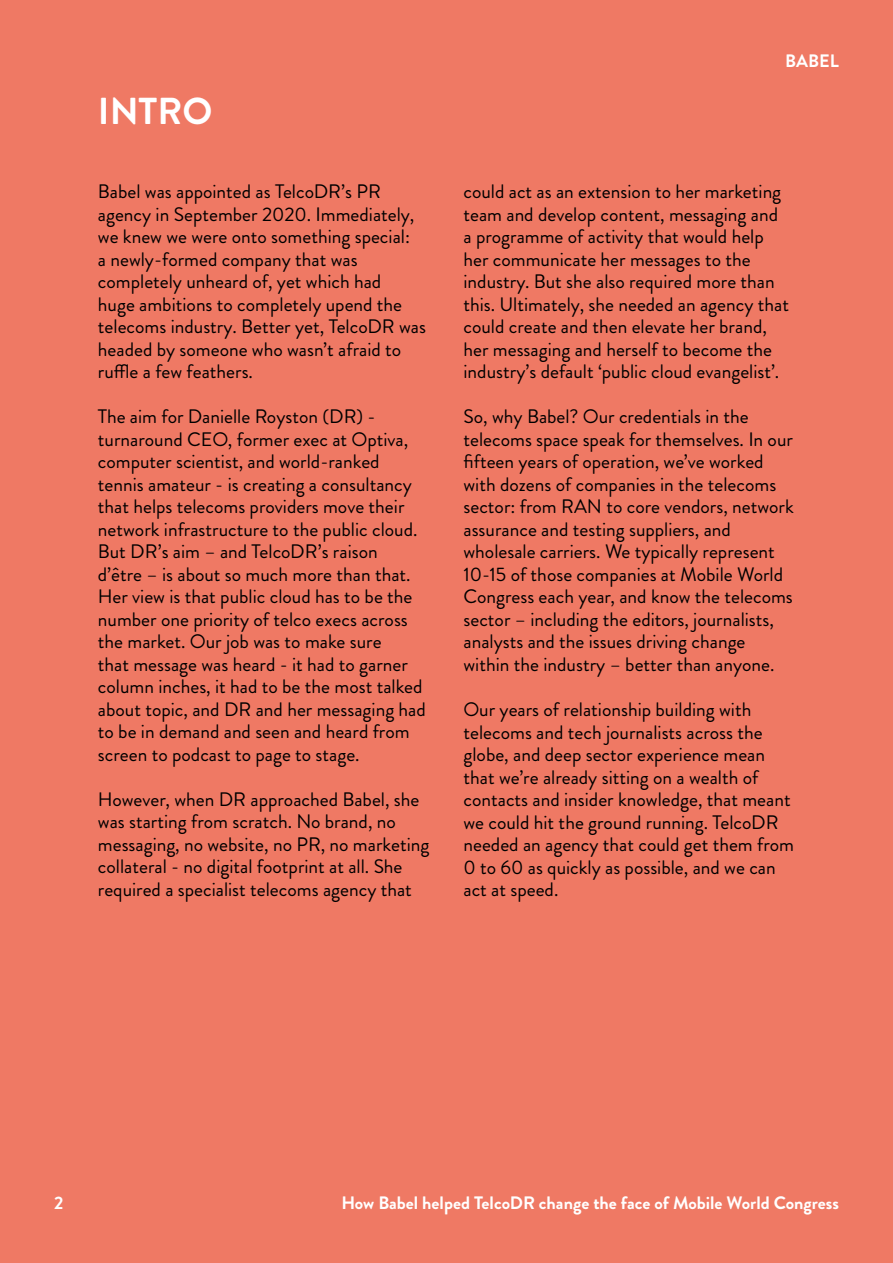
<style>
.page{position:relative;width:893px;height:1263px;background:#ef7964}
.page>*{position:absolute;margin:0;border:0;box-sizing:border-box;transform-origin:0 0}
.t1{font:700 37.5px "Brandon Grotesque";color:#fff}
.t2{font:19.5px/22.5px "Brandon Grotesque";color:#000}
.t3{font:700 18px "Brandon Grotesque";color:#fff}
</style>
<div class="page">
<h1 class="t1" style="left:98px;top:85px;width:116px">INTRO</h1>
<p class="t2" style="left:98px;top:181px;width:330px">Babel was appointed as TelcoDR’s PR agency in September 2020. Immediately, we knew we were onto something special:<br>a newly-formed company that was completely unheard of, yet which had<br>huge ambitions to completely upend the telecoms industry. Better yet, TelcoDR was headed by someone who wasn’t afraid to ruffle a few feathers.</p>
<p class="t2" style="left:98px;top:406px;width:329px">The aim for Danielle Royston (DR) - turnaround CEO, former exec at Optiva, computer scientist, and world-ranked tennis amateur - is creating a consultancy that helps telecoms providers move their network infrastructure to the public cloud.<br>But DR’s aim – and TelcoDR’s raison d’être – is about so much more than that.<br>Her view is that public cloud has to be the number one priority of telco execs across the market. Our job was to make sure<br>that message was heard - it had to garner column inches, it had to be the most talked about topic, and DR and her messaging had to be in demand and seen and heard from screen to podcast to page to stage.</p>
<p class="t2" style="left:98px;top:788px;width:333px">However, when DR approached Babel, she was starting from scratch. No brand, no messaging, no website, no PR, no marketing collateral - no digital footprint at all. She required a specialist telecoms agency that</p>
<p class="t3" style="left:785px;top:48px;width:55px">BABEL</p>
<p class="t2" style="left:463px;top:181px;width:327px">could act as an extension to her marketing team and develop content, messaging and a programme of activity that would help her communicate her messages to the industry. But she also required more than this. Ultimately, she needed an agency that could create and then elevate her brand, her messaging and herself to become the industry’s default ‘public cloud evangelist’.</p>
<p class="t2" style="left:463px;top:406px;width:332px">So, why Babel? Our credentials in the telecoms space speak for themselves. In our fifteen years of operation, we’ve worked with dozens of companies in the telecoms sector: from RAN to core vendors, network assurance and testing suppliers, and wholesale carriers. We typically represent 10-15 of those companies at Mobile World Congress each year, and know the telecoms sector – including the editors, journalists, analysts and the issues driving change within the industry – better than anyone.</p>
<p class="t2" style="left:463px;top:698px;width:332px">Our years of relationship building with telecoms and tech journalists across the globe, and deep sector experience mean that we’re already sitting on a wealth of contacts and insider knowledge, that meant we could hit the ground running. TelcoDR needed an agency that could get them from 0 to 60 as quickly as possible, and we can act at speed.</p>
<p class="t3" style="left:54px;top:1190px;width:11px">2</p>
<p class="t3" style="left:341px;top:1190px;width:499px">How Babel helped TelcoDR change the face of Mobile World Congress</p>
</div>
